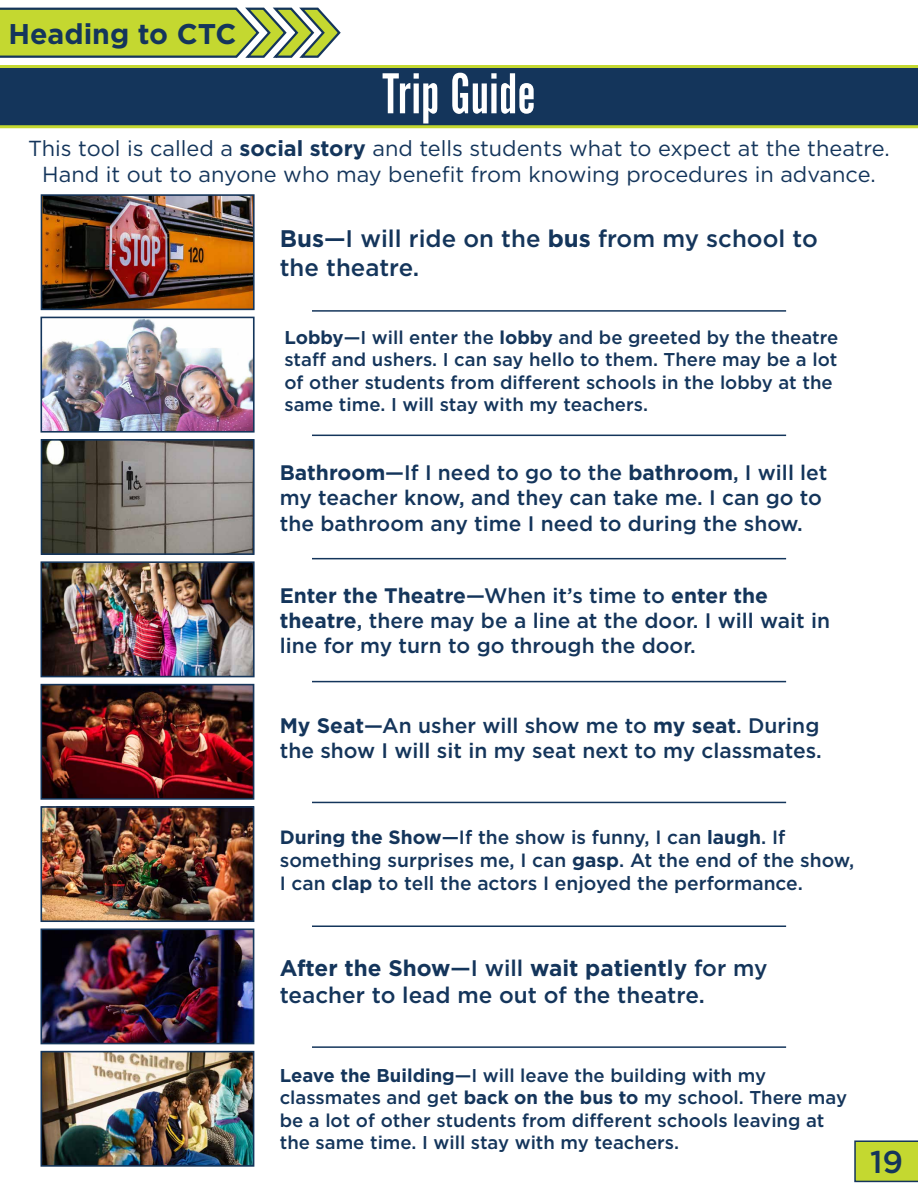
<style>
.page{position:relative;width:918px;height:1188px;background:#fff}
.page>*{position:absolute;margin:0;border:0;box-sizing:border-box;transform-origin:0 0}
.t1{font:60px "Alternate Got No 1 D";color:#fff}
.t2{font:500 31.5px "Gotham";color:#14355b}
.t3{font:700 28.5px "Gotham";color:#14355b}
.t4{font:500 24px/28.8px "Gotham";color:#14355b}
.t5{font:500 22.5px/27px "Gotham";color:#14355b}
.t6{font:21.75px/26.1px "Gotham";color:#14355b;text-align:center}
.t7{font:500 21px/25.2px "Gotham";color:#14355b}
.t8{font:500 19.2px/23.1px "Gotham";color:#14355b}
.t9{font:500 18.6px/22.2px "Gotham";color:#14355b}
.s1{font-weight:700}
</style>
<div class="page">
<svg style="left:0;top:65px;width:918px;height:64px;background:#274658"></svg>
<img style="left:44px;top:197px;width:208px;height:110px">
<div style="left:41px;top:194px;width:214px;height:116px;border:2px solid #14355b"></div>
<img style="left:44px;top:442px;width:208px;height:110px">
<div style="left:41px;top:439px;width:214px;height:116px;border:2px solid #14355b"></div>
<img style="left:44px;top:687px;width:207px;height:110px">
<div style="left:41px;top:684px;width:213px;height:116px;border:2px solid #14355b"></div>
<img style="left:44px;top:932px;width:207px;height:109px">
<div style="left:41px;top:929px;width:213px;height:115px;border:2px solid #14355b"></div>
<img style="left:44px;top:320px;width:208px;height:110px">
<div style="left:41px;top:317px;width:214px;height:116px;border:2px solid #14355b"></div>
<img style="left:44px;top:564px;width:208px;height:110px">
<div style="left:41px;top:561px;width:214px;height:116px;border:2px solid #14355b"></div>
<img style="left:44px;top:809px;width:207px;height:110px">
<div style="left:41px;top:806px;width:213px;height:116px;border:2px solid #14355b"></div>
<img style="left:44px;top:1054px;width:207px;height:110px">
<div style="left:41px;top:1051px;width:213px;height:116px;border:2px solid #14355b"></div>
<hr style="left:312px;top:310px;width:474px;height:2px;background:#14355b">
<hr style="left:312px;top:435px;width:474px;height:1px;background:#14355b">
<hr style="left:312px;top:558px;width:474px;height:1px;background:#14355b">
<hr style="left:312px;top:681px;width:474px;height:1px;background:#14355b">
<hr style="left:312px;top:802px;width:474px;height:1px;background:#14355b">
<hr style="left:312px;top:926px;width:474px;height:1px;background:#14355b">
<hr style="left:312px;top:1046px;width:474px;height:2px;background:#14355b">
<svg style="left:0;top:7px;width:341px;height:51px;background:#b3c74e"></svg>
<svg style="left:854px;top:1140px;width:64px;height:43px;background:#b5ca3a"></svg>
<h3 class="t3" style="left:8px;top:15px;width:229px">Heading to CTC</h3>
<h1 class="t1" style="left:382px;top:62px;width:155px">Trip Guide</h1>
<p class="t6" style="left:28px;top:135px;width:863px">This tool is called a <span class="s1">social story</span> and tells students what to expect at the theatre.<br>Hand it out to anyone who may benefit from knowing procedures in advance.</p>
<p class="t4" style="left:280px;top:224px;width:540px"><span class="s1">Bus</span>—I will ride on the <span class="s1">bus</span> from my school to the theatre.</p>
<p class="t9" style="left:284px;top:326px;width:555px"><span class="s1">Lobby</span>—I will enter the <span class="s1">lobby</span> and be greeted by the theatre staff and ushers. I can say hello to them. There may be a lot of other students from different schools in the lobby at the same time. I will stay with my teachers.</p>
<p class="t7" style="left:280px;top:460px;width:549px"><span class="s1">Bathroom</span>—If I need to go to the <span class="s1">bathroom</span>, I will let my teacher know, and they can take me. I can go to the bathroom any time I need to during the show.</p>
<p class="t7" style="left:280px;top:582px;width:552px"><span class="s1">Enter the Theatre</span>—When it’s time to <span class="s1">enter the theatre</span>, there may be a line at the door. I will wait in line for my turn to go through the door.</p>
<p class="t7" style="left:280px;top:713px;width:544px"><span class="s1">My Seat</span>—An usher will show me to <span class="s1">my seat</span>. During the show I will sit in my seat next to my classmates.</p>
<p class="t8" style="left:280px;top:826px;width:576px"><span class="s1">During the Show</span>—If the show is funny, I can <span class="s1">laugh</span>. If something surprises me, I can <span class="s1">gasp</span>. At the end of the show,<br>I can <span class="s1">clap</span> to tell the actors I enjoyed the performance.</p>
<p class="t5" style="left:280px;top:954px;width:489px"><span class="s1">After the Show</span>—I will <span class="s1">wait patiently</span> for my teacher to lead me out of the theatre.</p>
<p class="t9" style="left:280px;top:1064px;width:569px"><span class="s1">Leave the Building</span>—I will leave the building with my classmates and get <span class="s1">back on the bus to</span> my school. There may be a lot of other students from different schools leaving at the same time. I will stay with my teachers.</p>
<h2 class="t2" style="left:870px;top:1141px;width:35px">19</h2>
</div>
